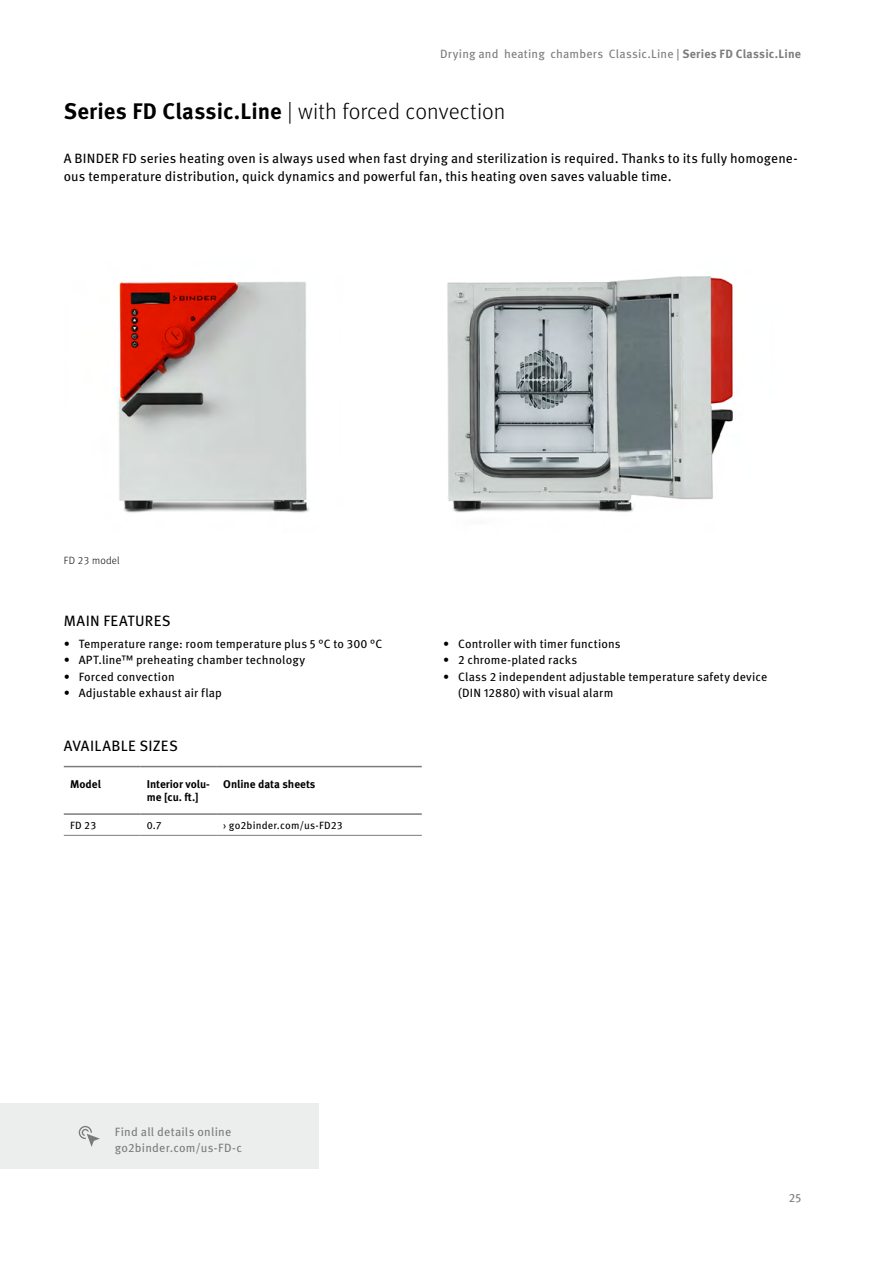
<style>
.page{position:relative;width:893px;height:1263px;background:#fff}
.page>*{position:absolute;margin:0;border:0;box-sizing:border-box;transform-origin:0 0}
.p_heading_level01_se{font:300 22.5px "Meta Pro";color:#000}
.p_heading_level02_st{font:15px "Meta Pro";letter-spacing:.025em;color:#000}
.p_body_std{font:13.5px/18px "Meta Pro";letter-spacing:.01em;color:#000}
.t1{font:12px/16.5px "Meta Pro";letter-spacing:.01em;color:#000}
.p_body_all-details{font:12px "Meta Pro";letter-spacing:.02em;color:#7b7c7e}
.t2{font:700 11.25px/13.5px "Meta Pro";color:#000}
.t3{font:10.5px "Meta Pro";letter-spacing:.015em;color:#000}
.p_body_img_legend{font:300 10.5px "Meta Pro";letter-spacing:.02em;color:#000}
.s1{font-weight:700}
</style>
<div class="page">
<div style="left:0;top:1103px;width:319px;height:66px;background:#eceded"></div>
<svg style="left:79px;top:1126px;width:21px;height:21px"></svg>
<img style="left:118px;top:276px;width:615px;height:237px">
<hr style="left:64px;top:766px;width:76px;height:1px;background:#7b7c7e">
<hr style="left:64px;top:813px;width:76px;height:2px;background:#7b7c7e">
<hr style="left:140px;top:766px;width:77px;height:1px;background:#7b7c7e">
<hr style="left:140px;top:813px;width:77px;height:2px;background:#7b7c7e">
<hr style="left:217px;top:766px;width:205px;height:1px;background:#7b7c7e">
<hr style="left:217px;top:813px;width:205px;height:2px;background:#7b7c7e">
<hr style="left:64px;top:835px;width:76px;height:1px;background:#7b7c7e">
<hr style="left:140px;top:835px;width:77px;height:1px;background:#7b7c7e">
<hr style="left:217px;top:835px;width:205px;height:1px;background:#7b7c7e">
<p class="p_body_all-details" style="left:440px;top:44px;width:362px">Drying and heating chambers Classic.Line | <span class="s1">Series FD Classic.Line</span></p>
<p class="p_heading_level01_se" style="left:64px;top:95px;width:443px"><span class="s1">Series FD Classic.Line</span> | with forced convection</p>
<p class="p_body_std" style="left:64px;top:148px;width:735px">A BINDER FD series heating oven is always used when fast drying and sterilization is required. Thanks to its fully homogene&shy;ous temperature distribution, quick dynamics and powerful fan, this heating oven saves valuable time.</p>
<p class="p_body_img_legend" style="left:64px;top:553px;width:57px">FD 23 model</p>
<p class="p_heading_level02_st" style="left:64px;top:609px;width:108px">MAIN FEATURES</p>
<p class="t1" style="left:64px;top:635px;width:320px">• Temperature range: room temperature plus 5 °C to 300 °C</p>
<p class="t1" style="left:64px;top:651px;width:243px">• APT.line™ preheating chamber technology</p>
<p class="t1" style="left:64px;top:668px;width:112px">• Forced convection</p>
<p class="t1" style="left:64px;top:684px;width:160px">• Adjustable exhaust air flap</p>
<p class="p_heading_level02_st" style="left:64px;top:734px;width:116px">AVAILABLE SIZES</p>
<p class="t2" style="left:70px;top:776px;width:32px">Model</p>
<p class="t2" style="left:147px;top:776px;width:65px">Interior volu&shy;me [cu. ft.]</p>
<p class="t2" style="left:223px;top:776px;width:94px">Online data sheets</p>
<p class="t3" style="left:70px;top:817px;width:28px">FD 23</p>
<p class="t3" style="left:147px;top:817px;width:17px">0.7</p>
<p class="t3" style="left:223px;top:817px;width:121px">› go2binder.com/us-FD23</p>
<p class="t1" style="left:443px;top:635px;width:179px">• Controller with timer functions</p>
<p class="t1" style="left:443px;top:651px;width:135px">• 2 chrome-plated racks</p>
<p class="t1" style="left:458px;top:668px;width:311px;text-indent:-15px">• Class 2 independent adjustable temperature safety device (DIN 12880) with visual alarm</p>
<p class="p_body_all-details" style="left:115px;top:1122px;width:118px">Find all details online</p>
<p class="p_body_all-details" style="left:115px;top:1139px;width:129px">go2binder.com/us-FD-c</p>
<p class="p_body_all-details" style="left:789px;top:1188px;width:14px">25</p>
</div>
